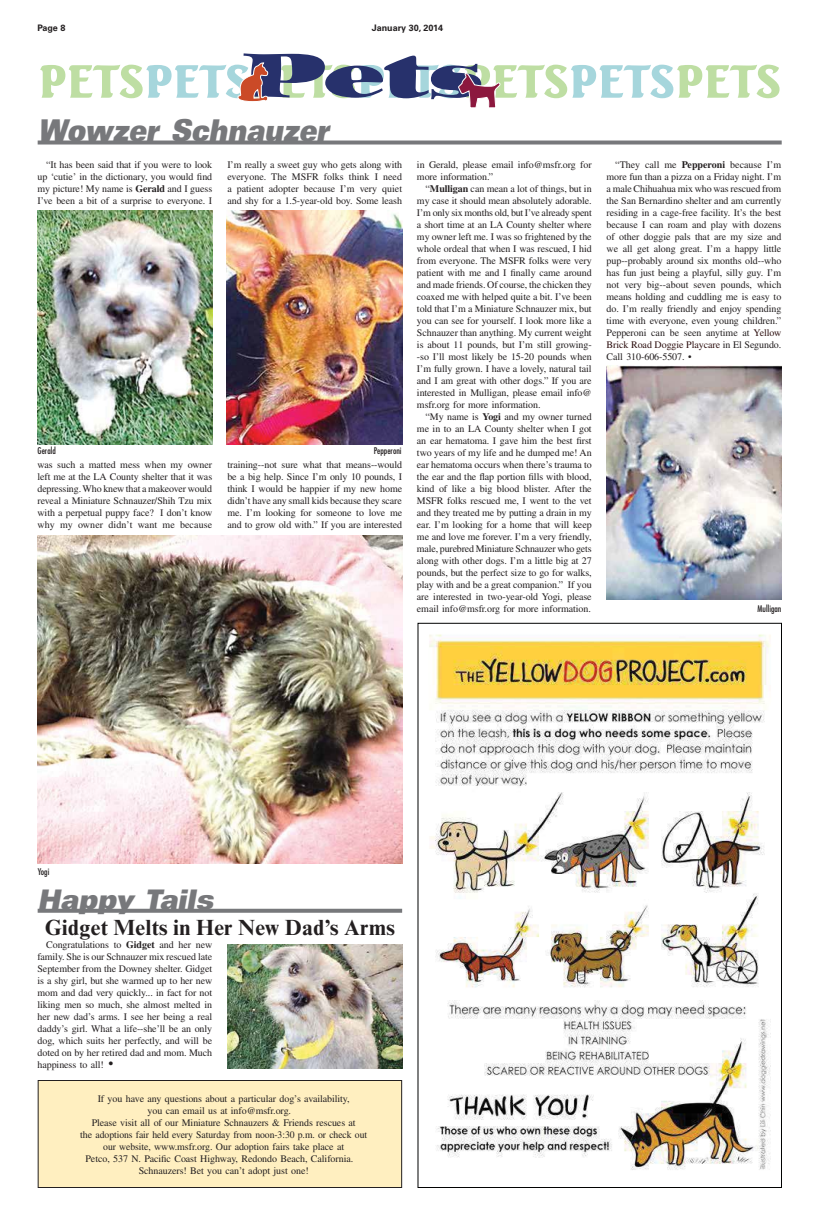
<style>
.page{position:relative;width:819px;height:1224px;background:#fff}
.page>*{position:absolute;margin:0;border:0;box-sizing:border-box;transform-origin:0 0}
.t1{font:italic 30px "Univers LT Std X Black Ex";color:#77787b;scale:.7 1}
.t2{font:italic 27px "Univers LT Std X Black Ex";color:#77787b;scale:.78 1}
.t3{font:700 22px "Times New Roman MT Std";letter-spacing:.01em;color:#231f20}
.t4{font:10px/12px "Times LT Std";letter-spacing:-.005em;color:#231f20;text-align:justify}
.t5{font:condensed 9px "Futura Std";color:#231f20}
.t6{font:700 9px "Univers LT Std";color:#231f20}
.s1{font-weight:700}
.s2{color:#2d0f0f}
.s3{font-size:14px}
</style>
<div class="page">
<svg style="left:40px;top:53px;width:740px;height:55px"></svg>
<img style="left:38px;top:536px;width:364px;height:328px">
<svg style="left:38px;top:141px;width:744px;height:4px;fill:#77787b"></svg>
<img style="left:37px;top:211px;width:175px;height:233px">
<img style="left:227px;top:210px;width:175px;height:234px">
<img style="left:429px;top:634px;width:342px;height:536px">
<svg style="left:38px;top:909px;width:364px;height:4px"></svg>
<img style="left:227px;top:944px;width:175px;height:124px">
<img style="left:607px;top:366px;width:175px;height:234px">
<div style="left:38px;top:1080px;width:364px;height:108px;background:#ffefc0"></div>
<div style="left:38px;top:1080px;width:364px;height:108px;border:1px solid #231f20"></div>
<p class="t6" style="left:37px;top:23px;width:29px">Page 8</p>
<p class="t6" style="left:372px;top:23px;width:73px">January 30, 2014</p>
<h1 class="t1" style="left:38px;top:116px;width:426px">Wowzer Schnauzer</h1>
<p class="t4" style="left:37px;top:159px;width:176px;text-indent:9px">“It has been said that if you were to look up ‘cutie’ in the dictionary, you would find my picture! My name is <span class="s1">Gerald</span> and I guess I’ve been a bit of a surprise to everyone. I</p>
<p class="t4" style="left:227px;top:159px;width:176px">I’m really a sweet guy who gets along with everyone. The MSFR folks think I need a patient adopter because I’m very quiet and shy for a 1.5-year-old boy. Some leash</p>
<p class="t5" style="left:38px;top:446px;width:20px">Gerald</p>
<p class="t4" style="left:37px;top:459px;width:176px">was such a matted mess when my owner left me at the LA County shelter that it was depressing. Who knew that a makeover would reveal a Miniature Schnauzer/Shih Tzu mix with a perpetual puppy face? I don’t know why my owner didn’t want me because</p>
<p class="t5" style="left:374px;top:446px;width:29px">Pepperoni</p>
<p class="t4" style="left:227px;top:459px;width:176px">training--not sure what that means--would be a big help. Since I’m only 10 pounds, I think I would be happier if my new home didn’t have any small kids because they scare me. I’m looking for someone to love me and to grow old with.” If you are interested</p>
<p class="t4" style="left:417px;top:159px;width:176px">in Gerald, please email info@msfr.org for more information.”</p>
<p class="t4" style="left:417px;top:183px;width:176px;text-indent:9px">“<span class="s1">Mulligan</span> can mean a lot of things, but in my case it should mean absolutely adorable.<br>I’m only six months old, but I’ve already spent a short time at an LA County shelter where my owner left me. I was so frightened by the whole ordeal that when I was rescued, I hid from everyone. The MSFR folks were very patient with me and I finally came around and made friends. Of course, the chicken they coaxed me with helped quite a bit. I’ve been told that I’m a Miniature Schnauzer mix, but you can see for yourself. I look more like a Schnauzer than anything. My current weight is about 11 pounds, but I’m still growing--so I’ll most likely be 15-20 pounds when I’m fully grown. I have a lovely, natural tail and I am great with other dogs.” If you are interested in Mulligan, please email info@ msfr.org for more information.</p>
<p class="t4" style="left:417px;top:411px;width:176px;text-indent:9px">“My name is <span class="s1">Yogi</span> and my owner turned me in to an LA County shelter when I got an ear hematoma. I gave him the best first two years of my life and he dumped me! An ear hematoma occurs when there’s trauma to the ear and the flap portion fills with blood, kind of like a big blood blister. After the MSFR folks rescued me, I went to the vet and they treated me by putting a drain in my ear. I’m looking for a home that will keep me and love me forever. I’m a very friendly, male, purebred Miniature Schnauzer who gets along with other dogs. I’m a little big at 27 pounds, but the perfect size to go for walks, play with and be a great companion.” If you are interested in two-year-old Yogi, please email info@msfr.org for more information.</p>
<p class="t4" style="left:607px;top:159px;width:176px;text-indent:9px">“They call me <span class="s1">Pepperoni</span> because I’m more fun than a pizza on a Friday night. I’m a male Chihuahua mix who was rescued from the San Bernardino shelter and am currently residing in a cage-free facility. It’s the best because I can roam and play with dozens of other doggie pals that are my size and we all get along great. I’m a happy little pup--probably around six months old--who has fun just being a playful, silly guy. I’m not very big--about seven pounds, which means holding and cuddling me is easy to do. I’m really friendly and enjoy spending time with everyone, even young children.” Pepperoni can be seen anytime at <span class="s2">Yellow Brick Road Doggie Playcare</span> in El Segundo.<br>Call 310-606-5507. •</p>
<p class="t5" style="left:758px;top:605px;width:25px">Mulligan</p>
<p class="t5" style="left:38px;top:868px;width:13px">Yogi</p>
<h2 class="t2" style="left:38px;top:886px;width:233px">Happy Tails</h2>
<h3 class="t3" style="left:45px;top:919px;width:352px">Gidget Melts in Her New Dad’s Arms</h3>
<p class="t4" style="left:37px;top:940px;width:176px;text-indent:9px">Congratulations to <span class="s1">Gidget</span> and her new family. She is our Schnauzer mix rescued late September from the Downey shelter. Gidget is a shy girl, but she warmed up to her new mom and dad very quickly... in fact for not liking men so much, she almost melted in her new dad’s arms. I see her being a real daddy’s girl. What a life--she’ll be an only dog, which suits her perfectly, and will be doted on by her retired dad and mom. Much happiness to all! <span class="s3">•</span></p>
<p class="t4" style="left:98px;top:1094px;width:254px">If you have any questions about a particular dog’s availability,</p>
<p class="t4" style="left:148px;top:1106px;width:145px">you can email us at info@msfr.org.</p>
<p class="t4" style="left:92px;top:1118px;width:266px">Please visit all of our Miniature Schnauzers &amp; Friends rescues at</p>
<p class="t4" style="left:80px;top:1130px;width:289px">the adoptions fair held every Saturday from noon-3:30 p.m. or check out</p>
<p class="t4" style="left:103px;top:1142px;width:242px">our website, www.msfr.org. Our adoption fairs take place at</p>
<p class="t4" style="left:86px;top:1154px;width:269px">Petco, 537 N. Pacific Coast Highway, Redondo Beach, California.</p>
<p class="t4" style="left:139px;top:1166px;width:172px">Schnauzers! Bet you can’t adopt just one!</p>
</div>
